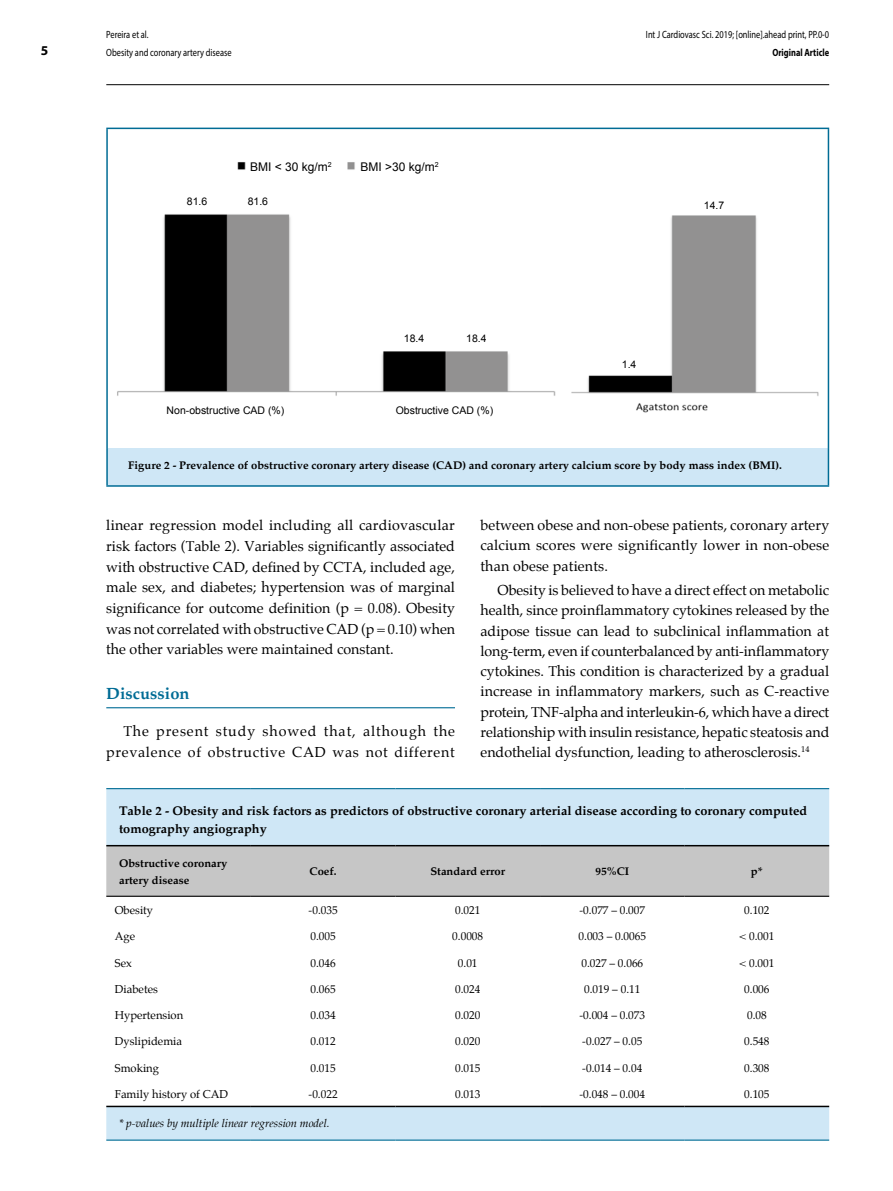
<style>
.page{position:relative;width:893px;height:1191px;background:#fff}
.page>*{position:absolute;margin:0;border:0;box-sizing:border-box;transform-origin:0 0}
.t1{font:700 16.5px "Palatino";color:#006c95}
.t2{font:14.25px/20.2px "Palatino";letter-spacing:.01em;color:#000;text-align:justify}
.t3{font:14.25px/20.7px "Palatino";letter-spacing:.05em;color:#000;text-align:right}
.t4{font:700 13.5px "Myriad Pro";color:#000}
.t5{font:700 12.75px/18px "Palatino";color:#000}
.t6{font:12px "Arial";color:#000}
.t7{font:11.25px "Palatino";color:#000}
.t8{font:700 11.25px/16.8px "Palatino";color:#000}
.t9{font:italic 11.25px "Palatino";color:#000}
.t10{font:10.5px/18px "Myriad Pro";color:#000;scale:.8 1}
.t11{font:10.5px "Arial";color:#000}
.t12{font:700 10.5px "Myriad Pro";color:#000;scale:.8 1}
</style>
<div class="page">
<hr style="left:106px;top:84px;width:723px;height:1px;background:#000">
<hr style="left:106px;top:707px;width:349px;height:1px;background:#006c95">
<div style="left:107px;top:448px;width:721px;height:38px;background:#cfe7f6"></div>
<hr style="left:106px;top:448px;width:2px;height:37px;background:#006c95">
<hr style="left:828px;top:448px;width:1px;height:37px;background:#006c95">
<hr style="left:106px;top:485px;width:723px;height:2px;background:#006c95">
<hr style="left:106px;top:128px;width:723px;height:1px;background:#006c95">
<hr style="left:106px;top:129px;width:2px;height:319px;background:#006c95">
<hr style="left:828px;top:129px;width:1px;height:319px;background:#006c95">
<img style="left:117px;top:162px;width:702px;height:251px">
<div style="left:246px;top:158px;width:94px;height:18px;background:#fff"></div>
<div style="left:356px;top:158px;width:94px;height:18px;background:#fff"></div>
<div style="left:158px;top:401px;width:135px;height:18px;background:#fff"></div>
<div style="left:377px;top:401px;width:135px;height:18px;background:#fff"></div>
<div style="left:179px;top:192px;width:36px;height:17px;background:#fff"></div>
<div style="left:240px;top:192px;width:36px;height:17px;background:#fff"></div>
<div style="left:396px;top:330px;width:36px;height:17px;background:#fff"></div>
<div style="left:459px;top:330px;width:35px;height:17px;background:#fff"></div>
<div style="left:611px;top:355px;width:36px;height:18px;background:#fff"></div>
<div style="left:696px;top:197px;width:36px;height:17px;background:#fff"></div>
<svg style="left:106px;top:789px;width:723px;height:350px"></svg>
<div style="left:106px;top:846px;width:723px;height:49px;background:#c6c6c6"></div>
<hr style="left:106px;top:788px;width:145px;height:1px;background:#006c95">
<hr style="left:251px;top:788px;width:144px;height:1px;background:#006c95">
<hr style="left:395px;top:788px;width:145px;height:1px;background:#006c95">
<hr style="left:540px;top:788px;width:145px;height:1px;background:#006c95">
<hr style="left:685px;top:788px;width:144px;height:1px;background:#006c95">
<hr style="left:106px;top:845px;width:145px;height:1px;background:#000">
<hr style="left:251px;top:845px;width:144px;height:1px;background:#000">
<hr style="left:395px;top:845px;width:145px;height:1px;background:#000">
<hr style="left:540px;top:845px;width:145px;height:1px;background:#000">
<hr style="left:685px;top:845px;width:144px;height:1px;background:#000">
<hr style="left:106px;top:1105px;width:145px;height:2px;background:#000">
<hr style="left:251px;top:1105px;width:144px;height:2px;background:#000">
<hr style="left:395px;top:1105px;width:145px;height:2px;background:#000">
<hr style="left:540px;top:1105px;width:145px;height:2px;background:#000">
<hr style="left:685px;top:1105px;width:144px;height:2px;background:#000">
<hr style="left:106px;top:1139px;width:145px;height:1px;background:#006c95">
<hr style="left:251px;top:1139px;width:144px;height:1px;background:#006c95">
<hr style="left:395px;top:1139px;width:145px;height:1px;background:#006c95">
<hr style="left:540px;top:1139px;width:145px;height:1px;background:#006c95">
<hr style="left:685px;top:1139px;width:144px;height:1px;background:#006c95">
<hr style="left:106px;top:895px;width:145px;height:1px;background:#000">
<hr style="left:251px;top:895px;width:144px;height:1px;background:#000">
<hr style="left:395px;top:895px;width:145px;height:1px;background:#000">
<hr style="left:540px;top:895px;width:145px;height:1px;background:#000">
<hr style="left:685px;top:895px;width:144px;height:1px;background:#000">
<p class="t4" style="left:41px;top:42px;width:9px">5</p>
<p class="t10" style="left:106px;top:25px;width:158px">Pereira et al.<br>Obesity and coronary artery disease</p>
<p class="t10" style="left:646px;top:25px;width:231px">Int J Cardiovasc Sci. 2019; [online].ahead print, PP.0-0</p>
<p class="t12" style="left:772px;top:45px;width:73px">Original Article</p>
<p class="t6" style="left:250px;top:159px;width:83px">BMI &lt; 30 kg/m<sup>2</sup></p>
<p class="t6" style="left:360px;top:159px;width:80px">BMI &gt;30 kg/m<sup>2</sup></p>
<p class="t11" style="left:187px;top:194px;width:22px">81.6</p>
<p class="t11" style="left:248px;top:194px;width:22px">81.6</p>
<p class="t11" style="left:404px;top:331px;width:22px">18.4</p>
<p class="t11" style="left:466px;top:331px;width:22px">18.4</p>
<p class="t11" style="left:167px;top:403px;width:119px">Non-obstructive CAD (%)</p>
<p class="t11" style="left:396px;top:403px;width:99px">Obstructive CAD (%)</p>
<p class="t11" style="left:622px;top:357px;width:16px">1.4</p>
<p class="t11" style="left:704px;top:198px;width:22px">14.7</p>
<p class="t8" style="left:128px;top:457px;width:655px">Figure 2 - Prevalence of obstructive coronary artery disease (CAD) and coronary artery calcium score by body mass index (BMI).</p>
<p class="t2" style="left:106px;top:515px;width:350px;line-height:20.7px">linear regression model including all cardiovascular risk factors (Table 2). Variables significantly associated with obstructive CAD, defined by CCTA, included age, male sex, and diabetes; hypertension was of marginal significance for outcome definition (p = 0.08). Obesity was not correlated with obstructive CAD (p = 0.10) when the other variables were maintained constant.</p>
<p class="t1" style="left:106px;top:683px;width:85px">Discussion</p>
<p class="t3" style="left:106px;top:721px;width:350px">The present study showed that, although the prevalence of obstructive CAD was not different</p>
<p class="t2" style="left:480px;top:515px;width:350px">between obese and non-obese patients, coronary artery calcium scores were significantly lower in non-obese than obese patients.</p>
<p class="t2" style="left:480px;top:580px;width:350px;text-indent:17px">Obesity is believed to have a direct effect on metabolic health, since proinflammatory cytokines released by the adipose tissue can lead to subclinical inflammation at long-term, even if counterbalanced by anti-inflammatory cytokines. This condition is characterized by a gradual increase in inflammatory markers, such as C-reactive protein, TNF-alpha and interleukin-6, which have a direct relationship with insulin resistance, hepatic steatosis and endothelial dysfunction, leading to atherosclerosis.<sup>14</sup></p>
<p class="t5" style="left:119px;top:801px;width:690px">Table 2 - Obesity and risk factors as predictors of obstructive coronary arterial disease according to coronary computed tomography angiography</p>
<p class="t8" style="left:119px;top:854px;width:110px">Obstructive coronary artery disease</p>
<p class="t8" style="left:310px;top:863px;width:29px">Coef.</p>
<p class="t8" style="left:430px;top:863px;width:76px">Standard error</p>
<p class="t8" style="left:595px;top:863px;width:35px">95%CI</p>
<p class="t8" style="left:751px;top:863px;width:13px">p*</p>
<p class="t7" style="left:115px;top:903px;width:40px">Obesity</p>
<p class="t7" style="left:309px;top:903px;width:31px">-0.035</p>
<p class="t7" style="left:455px;top:903px;width:27px">0.021</p>
<p class="t7" style="left:579px;top:903px;width:67px">-0.077 – 0.007</p>
<p class="t7" style="left:744px;top:903px;width:27px">0.102</p>
<p class="t7" style="left:115px;top:930px;width:22px">Age</p>
<p class="t7" style="left:310px;top:930px;width:27px">0.005</p>
<p class="t7" style="left:452px;top:930px;width:32px">0.0008</p>
<p class="t7" style="left:579px;top:930px;width:69px">0.003 – 0.0065</p>
<p class="t7" style="left:739px;top:930px;width:36px">&lt; 0.001</p>
<p class="t7" style="left:115px;top:956px;width:19px">Sex</p>
<p class="t7" style="left:310px;top:956px;width:27px">0.046</p>
<p class="t7" style="left:458px;top:956px;width:21px">0.01</p>
<p class="t7" style="left:581px;top:956px;width:63px">0.027 – 0.066</p>
<p class="t7" style="left:739px;top:956px;width:36px">&lt; 0.001</p>
<p class="t7" style="left:115px;top:982px;width:45px">Diabetes</p>
<p class="t7" style="left:310px;top:982px;width:27px">0.065</p>
<p class="t7" style="left:455px;top:982px;width:27px">0.024</p>
<p class="t7" style="left:584px;top:982px;width:58px">0.019 – 0.11</p>
<p class="t7" style="left:744px;top:982px;width:27px">0.006</p>
<p class="t7" style="left:115px;top:1008px;width:70px">Hypertension</p>
<p class="t7" style="left:310px;top:1008px;width:27px">0.034</p>
<p class="t7" style="left:455px;top:1008px;width:27px">0.020</p>
<p class="t7" style="left:579px;top:1008px;width:67px">-0.004 – 0.073</p>
<p class="t7" style="left:747px;top:1008px;width:21px">0.08</p>
<p class="t7" style="left:115px;top:1035px;width:69px">Dyslipidemia</p>
<p class="t7" style="left:310px;top:1035px;width:27px">0.012</p>
<p class="t7" style="left:455px;top:1035px;width:27px">0.020</p>
<p class="t7" style="left:582px;top:1035px;width:61px">-0.027 – 0.05</p>
<p class="t7" style="left:744px;top:1035px;width:27px">0.548</p>
<p class="t7" style="left:115px;top:1061px;width:46px">Smoking</p>
<p class="t7" style="left:310px;top:1061px;width:27px">0.015</p>
<p class="t7" style="left:455px;top:1061px;width:27px">0.015</p>
<p class="t7" style="left:582px;top:1061px;width:61px">-0.014 – 0.04</p>
<p class="t7" style="left:744px;top:1061px;width:27px">0.308</p>
<p class="t7" style="left:115px;top:1087px;width:115px">Family history of CAD</p>
<p class="t7" style="left:309px;top:1087px;width:31px">-0.022</p>
<p class="t7" style="left:455px;top:1087px;width:27px">0.013</p>
<p class="t7" style="left:579px;top:1087px;width:67px">-0.048 – 0.004</p>
<p class="t7" style="left:744px;top:1087px;width:27px">0.105</p>
<p class="t9" style="left:119px;top:1116px;width:212px">* p-values by multiple linear regression model.</p>
</div>
